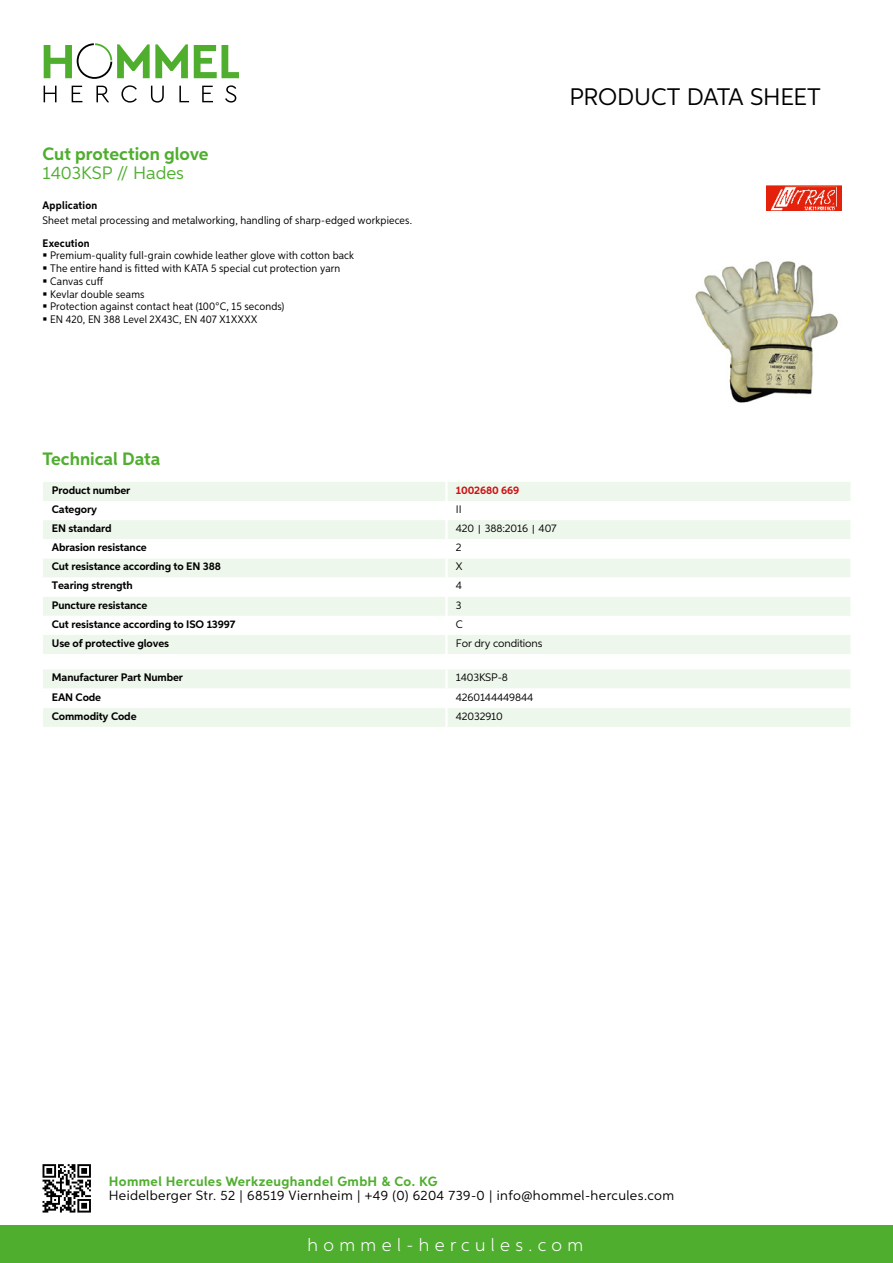
<style>
.page{position:relative;width:893px;height:1263px;background:#fff}
.page>*{position:absolute;margin:0;border:0;box-sizing:border-box;transform-origin:0 0}
.t1{font:24px "Aspira";letter-spacing:-.01em;color:#000}
.t2{font:700 18px "Aspira";color:#50ae2f}
.t3{font:300 18px "Aspira";letter-spacing:.3em;color:#fff}
.t4{font:18px "Aspira";color:#50ae2f}
.t5{font:13.5px "Aspira";letter-spacing:.03em;color:#000}
.t6{font:700 13.5px "Aspira";letter-spacing:.03em;color:#50ae2f}
.t7{font:10.95px/12.8px "Aspira Nar";letter-spacing:.015em;color:#000}
.t8{font:700 10.95px "Aspira";letter-spacing:-.01em;color:#000}
.t9{font:10.95px "Aspira";letter-spacing:-.01em;color:#000}
.t10{font:700 10.95px "Aspira Nar";letter-spacing:.015em;color:#000}
.t11{font:700 10.95px "Aspira";letter-spacing:-.01em;color:#cd1013}
.s1{font-family:"Wuerth Global";font-size:10.5px}
</style>
<div class="page">
<div style="left:0;top:1226px;width:893px;height:37px;background:#50ae2f"></div>
<svg style="left:43px;top:1164px;width:48px;height:48px"></svg>
<svg style="left:194px;top:45px;width:45px;height:33px"></svg>
<svg style="left:44px;top:43px;width:144px;height:36px"></svg>
<svg style="left:44px;top:86px;width:13px;height:16px"></svg>
<svg style="left:72px;top:86px;width:10px;height:16px"></svg>
<svg style="left:96px;top:86px;width:13px;height:16px"></svg>
<svg style="left:121px;top:85px;width:16px;height:18px"></svg>
<svg style="left:151px;top:86px;width:13px;height:17px"></svg>
<svg style="left:179px;top:86px;width:10px;height:16px"></svg>
<svg style="left:202px;top:86px;width:11px;height:16px"></svg>
<svg style="left:225px;top:85px;width:11px;height:18px"></svg>
<div style="left:43px;top:482px;width:807px;height:172px;background:#eef7eb"></div>
<svg style="left:43px;top:501px;width:807px;height:134px"></svg>
<hr style="left:445px;top:482px;width:3px;height:19px;background:#fff">
<hr style="left:445px;top:501px;width:3px;height:19px;background:#fff">
<hr style="left:445px;top:520px;width:3px;height:19px;background:#fff">
<hr style="left:445px;top:539px;width:3px;height:19px;background:#fff">
<hr style="left:445px;top:558px;width:3px;height:19px;background:#fff">
<hr style="left:445px;top:577px;width:3px;height:20px;background:#fff">
<hr style="left:445px;top:597px;width:3px;height:19px;background:#fff">
<hr style="left:445px;top:616px;width:3px;height:19px;background:#fff">
<hr style="left:445px;top:635px;width:3px;height:19px;background:#fff">
<svg style="left:43px;top:669px;width:807px;height:58px"></svg>
<hr style="left:445px;top:708px;width:3px;height:19px;background:#fff">
<img style="left:695px;top:261px;width:143px;height:142px">
<img style="left:766px;top:185px;width:76px;height:26px">
<h2 class="t2" style="left:43px;top:142px;width:168px">Cut protection glove</h2>
<h2 class="t4" style="left:43px;top:162px;width:143px">1403KSP // Hades</h2>
<p class="t10" style="left:43px;top:199px;width:56px">Application</p>
<p class="t7" style="left:43px;top:214px;width:371px">Sheet metal processing and metalworking, handling of sharp-edged workpieces.</p>
<p class="t10" style="left:43px;top:236px;width:49px">Execution</p>
<p class="t7" style="left:50px;top:249px;width:305px">Premium-quality full-grain cowhide leather glove with cotton back The entire hand is fitted with KATA 5 special cut protection yarn Canvas cuff<br>Kevlar double seams<br>Protection against contact heat (100°C, 15 seconds)<br>EN 420, EN 388 Level 2X43C, EN 407 X1XXXX</p>
<h1 class="t1" style="left:569px;top:82px;width:253px">Product data sh eet</h1>
<h2 class="t2" style="left:43px;top:448px;width:120px">Technical Data</h2>
<p class="t8" style="left:52px;top:483px;width:80px">Product number</p>
<p class="t11" style="left:456px;top:483px;width:65px">1002680 669</p>
<p class="t8" style="left:52px;top:502px;width:47px">Category</p>
<p class="t9" style="left:456px;top:502px;width:7px">II</p>
<p class="t8" style="left:52px;top:521px;width:61px">EN standard</p>
<p class="t9" style="left:456px;top:522px;width:102px">420 <span class="s1">|</span> 388:2016 <span class="s1">|</span> 407</p>
<p class="t8" style="left:52px;top:541px;width:97px">Abrasion resistance</p>
<p class="t9" style="left:456px;top:541px;width:7px">2</p>
<p class="t8" style="left:52px;top:560px;width:171px">Cut resistance according to EN 388</p>
<p class="t9" style="left:456px;top:560px;width:8px">X</p>
<p class="t8" style="left:52px;top:579px;width:82px">Tearing strength</p>
<p class="t9" style="left:456px;top:579px;width:8px">4</p>
<p class="t8" style="left:52px;top:598px;width:97px">Puncture resistance</p>
<p class="t9" style="left:456px;top:598px;width:7px">3</p>
<p class="t8" style="left:52px;top:617px;width:185px">Cut resistance according to ISO 13997</p>
<p class="t9" style="left:456px;top:617px;width:8px">C</p>
<p class="t8" style="left:52px;top:636px;width:119px">Use of protective gloves</p>
<p class="t9" style="left:456px;top:636px;width:88px">For dry conditions</p>
<p class="t8" style="left:52px;top:671px;width:133px">Manufacturer Part Number</p>
<p class="t9" style="left:456px;top:671px;width:54px">1403KSP-8</p>
<p class="t8" style="left:52px;top:690px;width:51px">EAN Code</p>
<p class="t9" style="left:456px;top:690px;width:79px">4260144449844</p>
<p class="t8" style="left:52px;top:709px;width:86px">Commodity Code</p>
<p class="t9" style="left:456px;top:709px;width:48px">42032910</p>
<p class="t6" style="left:109px;top:1172px;width:330px">Hommel Hercules Werkzeughandel GmbH &amp; Co. KG</p>
<p class="t5" style="left:109px;top:1187px;width:567px">Heidelberger Str. 52 | 68519 Viernheim | +49 (0) 6204 739-0 | info@hommel-hercules.com</p>
<h2 class="t3" style="left:307px;top:1234px;width:277px">hommel-hercules.com</h2>
</div>
